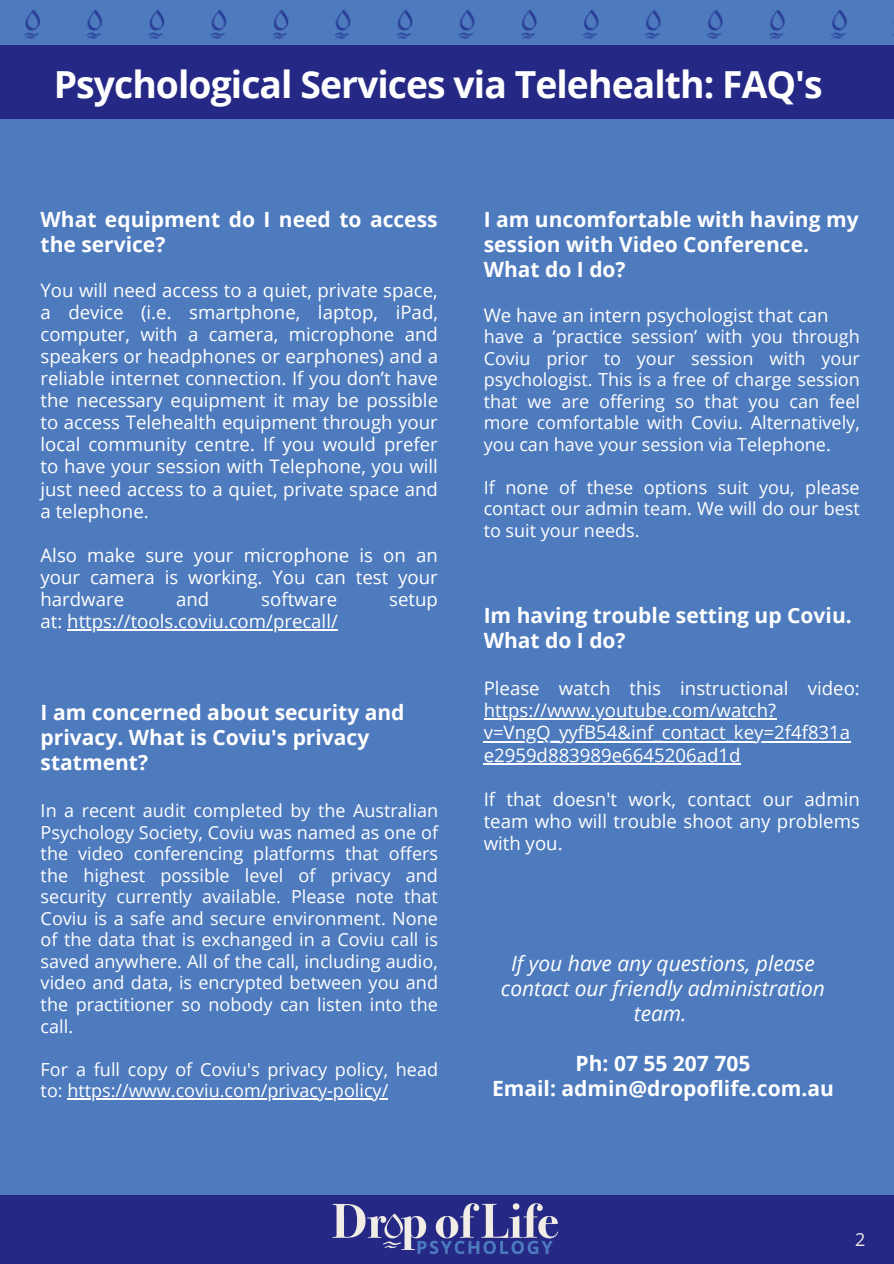
<style>
.page{position:relative;width:894px;height:1264px;background:#fff}
.page>*{position:absolute;margin:0;border:0;box-sizing:border-box;transform-origin:0 0}
.t1{font:700 37.35px "Open Sans";letter-spacing:-.025em;color:#fff}
.t2{font:700 21px/25px "Open Sans";color:#fff}
.t3{font:italic 21px/25px "Open Sans";color:#fff;text-align:center}
.t4{font:18.6px/22px "Open Sans";color:#fff;text-align:justify}
.t5{font:18px/21.5px "Open Sans";color:#fff;text-align:justify}
.t6{font:18px "Open Sans";color:#f0ebe3}
</style>
<div class="page">
<div style="left:0;top:0;width:893px;height:1263px;background:#4e7bbe"></div>
<div style="left:0;top:45px;width:893px;height:73px;background:#252985"></div>
<img style="left:24px;top:9px;width:823px;height:30px">
<div style="left:0;top:1194px;width:893px;height:69px;background:#252985"></div>
<img style="left:332px;top:1203px;width:226px;height:51px">
<hr style="left:67px;top:629px;width:271px;height:2px;background:#fff">
<hr style="left:67px;top:1098px;width:321px;height:1px;background:#fff">
<hr style="left:483px;top:718px;width:293px;height:2px;background:#fff">
<hr style="left:483px;top:740px;width:367px;height:2px;background:#fff">
<hr style="left:483px;top:762px;width:257px;height:2px;background:#fff">
<p class="t1" style="left:54px;top:58px;width:770px">Psychological Services via Telehealth: FAQ's</p>
<p class="t2" style="left:41px;top:206px;width:398px">What equipment do I need to access the service?</p>
<p class="t4" style="left:41px;top:278px;width:399px">You will need access to a quiet, private space, a device (i.e. smartphone, laptop, iPad, computer, with a camera, microphone and speakers or headphones or earphones) and a reliable internet connection. If you don’t have the necessary equipment it may be possible to access Telehealth equipment through your local community centre. If you would prefer to have your session with Telephone, you will just need access to a quiet, private space and a telephone.</p>
<p class="t4" style="left:41px;top:543px;width:398px">Also make sure your microphone is on an your camera is working. You can test your hardware</p>
<p class="t4" style="left:176px;top:588px;width:35px">and</p>
<p class="t4" style="left:261px;top:588px;width:77px">software</p>
<p class="t4" style="left:389px;top:588px;width:50px">setup</p>
<p class="t4" style="left:41px;top:610px;width:299px">at: https://tools.coviu.com/precall/</p>
<p class="t2" style="left:41px;top:699px;width:365px">I am concerned about security and privacy. What is Coviu's privacy statment?</p>
<p class="t5" style="left:41px;top:799px;width:399px">In a recent audit completed by the Australian Psychology Society, Coviu was named as one of the video conferencing platforms that offers the highest possible level of privacy and security currently available. Please note that Coviu is a safe and secure environment. None of the data that is exchanged in a Coviu call is saved anywhere. All of the call, including audio, video and data, is encrypted between you and the practitioner so nobody can listen into the call.</p>
<p class="t5" style="left:41px;top:1057px;width:399px">For a full copy of Coviu's privacy policy, head to: https://www.coviu.com/privacy-policy/</p>
<p class="t2" style="left:483px;top:206px;width:376px">I am uncomfortable with having my session with Video Conference.<br>What do I do?</p>
<p class="t4" style="left:483px;top:303px;width:346px">We have an intern psychologist that can</p>
<p class="t5" style="left:483px;top:325px;width:378px">have a ‘practice session’ with you through Coviu prior to your session with your psychologist. This is a free of charge session that we are offering so that you can feel more comfortable with Coviu. Alternatively, you can have your session via Telephone.</p>
<p class="t5" style="left:483px;top:476px;width:377px">If none of these options suit you, please contact our admin team. We will do our best to suit your needs.</p>
<p class="t2" style="left:483px;top:602px;width:369px">Im having trouble setting up Coviu.<br>What do I do?</p>
<p class="t4" style="left:483px;top:677px;width:377px;text-align:left">Please watch this instructional video: https://www.youtube.com/watch? v=VngQ_yyfB54&amp;inf_contact_key=2f4f831a e2959d883989e6645206ad1d</p>
<p class="t4" style="left:483px;top:787px;width:377px">If that doesn't work, contact our admin team who will trouble shoot any problems with you.</p>
<p class="t3" style="left:500px;top:950px;width:325px">If you have any questions, please contact our friendly administration team.</p>
<p class="t2" style="left:575px;top:1050px;width:176px">Ph: 07 55 207 705</p>
<p class="t2" style="left:492px;top:1075px;width:343px">Email: admin@dropoflife.com.au</p>
<p class="t6" style="left:854px;top:1226px;width:12px">2</p>
</div>
